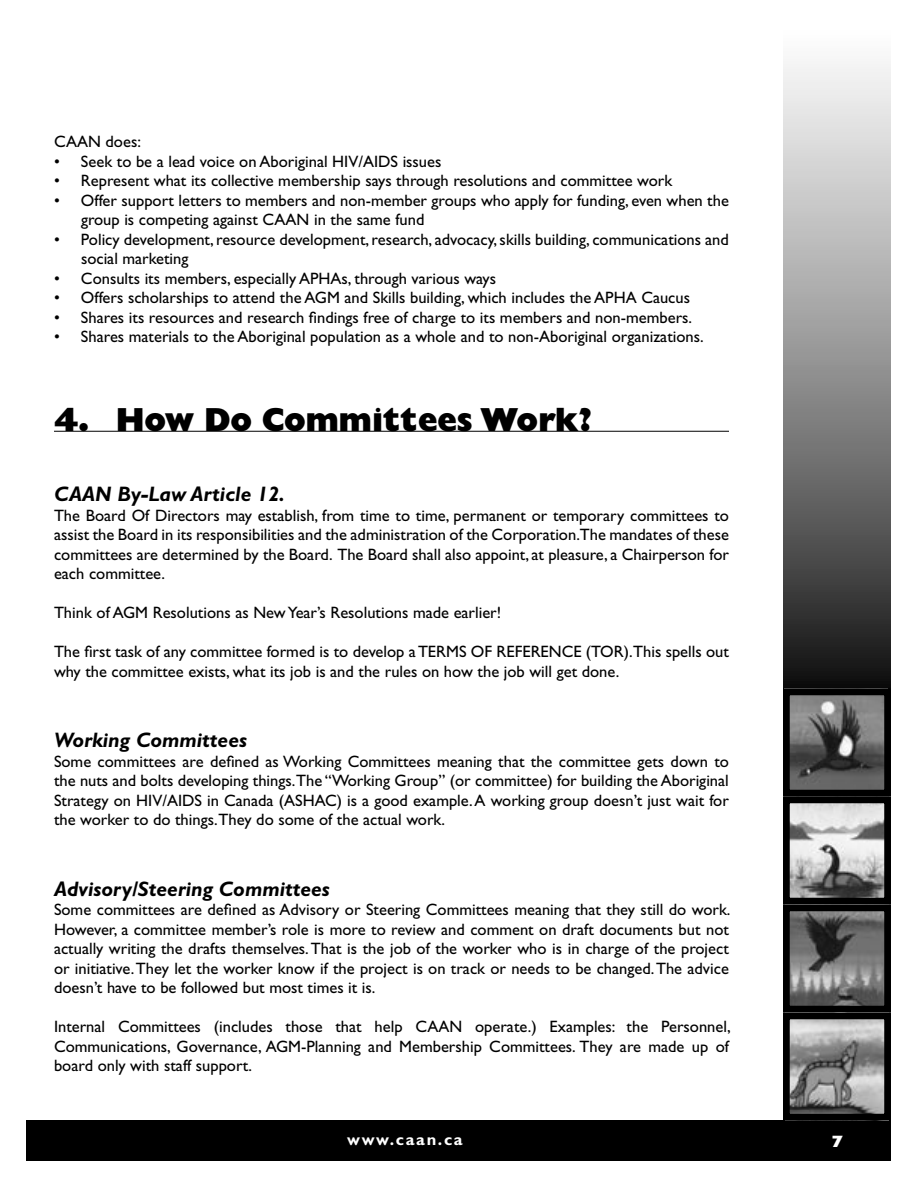
<style>
.page{position:relative;width:918px;height:1188px;background:#fff}
.page>*{position:absolute;margin:0;border:0;box-sizing:border-box;transform-origin:0 0}
.t1{font:33px "Gill Sans Extra Bold Display";color:#000}
.Header_3{font:italic 700 21px "Gill Sans";color:#000}
.Body_Text{font:16.5px/19.5px "Gill Sans";color:#000;text-align:justify}
.Body_Text_indent{font:16.5px/19.5px "Gill Sans";color:#000}
.t2{font:700 16.5px "Gill Sans";letter-spacing:.1em;color:#fff}
.t3{font:800 16.5px "Gill Sans";color:#fff}
</style>
<div class="page">
<div style="left:783px;top:27px;width:108px;height:667px;background:linear-gradient(to bottom,#fff,#181818)"></div>
<div style="left:27px;top:1120px;width:864px;height:41px;background:#000"></div>
<img style="left:791px;top:804px;width:92px;height:308px">
<div style="left:783px;top:904px;width:108px;height:108px;border:7px solid #000"></div>
<div style="left:783px;top:1012px;width:108px;height:108px;border:7px solid #000"></div>
<div style="left:783px;top:796px;width:108px;height:108px;border:7px solid #000"></div>
<img style="left:785px;top:696px;width:102px;height:101px">
<div style="left:783px;top:688px;width:108px;height:108px;border:7px solid #000"></div>
<hr style="left:54px;top:431px;width:675px;height:1px;background:#000">
<p class="Body_Text" style="left:54px;top:132px;width:88px">CAAN does:</p>
<p class="Body_Text_indent" style="left:54px;top:152px;width:389px">• Seek to be a lead voice on Aboriginal HIV/AIDS issues</p>
<p class="Body_Text_indent" style="left:54px;top:171px;width:620px">• Represent what its collective membership says through resolutions and committee work</p>
<p class="Body_Text_indent" style="left:81px;top:191px;width:649px;text-indent:-27px">• Offer support letters to members and non-member groups who apply for funding, even when the group is competing against CAAN in the same fund</p>
<p class="Body_Text_indent" style="left:81px;top:230px;width:649px;text-indent:-27px">• Policy development, resource development, research, advocacy, skills building, communications and social marketing</p>
<p class="Body_Text_indent" style="left:54px;top:269px;width:444px">• Consults its members, especially APHAs, through various ways</p>
<p class="Body_Text_indent" style="left:54px;top:288px;width:638px">• Offers scholarships to attend the AGM and Skills building, which includes the APHA Caucus</p>
<p class="Body_Text_indent" style="left:54px;top:308px;width:640px">• Shares its resources and research findings free of charge to its members and non-members.</p>
<p class="Body_Text_indent" style="left:54px;top:327px;width:651px">• Shares materials to the Aboriginal population as a whole and to non-Aboriginal organizations.</p>
<p class="t1" style="left:54px;top:400px;width:539px">4. How Do Committees Work?</p>
<p class="Header_3" style="left:54px;top:482px;width:233px">CAAN By-Law Article 12.</p>
<p class="Body_Text" style="left:54px;top:506px;width:677px">The Board Of Directors may establish, from time to time, permanent or temporary committees to assist the Board in its responsibilities and the administration of the Corporation.The mandates of these committees are determined by the Board. The Board shall also appoint, at pleasure, a Chairperson for each committee.</p>
<p class="Body_Text" style="left:54px;top:603px;width:449px">Think of AGM Resolutions as New Year’s Resolutions made earlier!</p>
<p class="Body_Text" style="left:54px;top:642px;width:676px">The first task of any committee formed is to develop a TERMS OF REFERENCE (TOR).This spells out why the committee exists, what its job is and the rules on how the job will get done.</p>
<p class="Header_3" style="left:54px;top:728px;width:194px">Working Committees</p>
<p class="Body_Text" style="left:54px;top:752px;width:677px">Some committees are defined as Working Committees meaning that the committee gets down to the nuts and bolts developing things.The “Working Group” (or committee) for building the Aboriginal Strategy on HIV/AIDS in Canada (ASHAC) is a good example. A working group doesn’t just wait for the worker to do things.They do some of the actual work.</p>
<p class="Header_3" style="left:54px;top:877px;width:277px">Advisory/Steering Committees</p>
<p class="Body_Text" style="left:54px;top:900px;width:678px">Some committees are defined as Advisory or Steering Committees meaning that they still do work.<br>However, a committee member’s role is more to review and comment on draft documents but not actually writing the drafts themselves. That is the job of the worker who is in charge of the project or initiative. They let the worker know if the project is on track or needs to be changed. The advice doesn’t have to be followed but most times it is.</p>
<p class="Body_Text" style="left:54px;top:1017px;width:678px">Internal Committees (includes those that help CAAN operate.) Examples: the Personnel, Communications, Governance, AGM-Planning and Membership Committees. They are made up of board only with staff support.</p>
<p class="t2" style="left:347px;top:1130px;width:117px">www.caan.ca</p>
<p class="t3" style="left:831px;top:1132px;width:13px">7</p>
</div>
